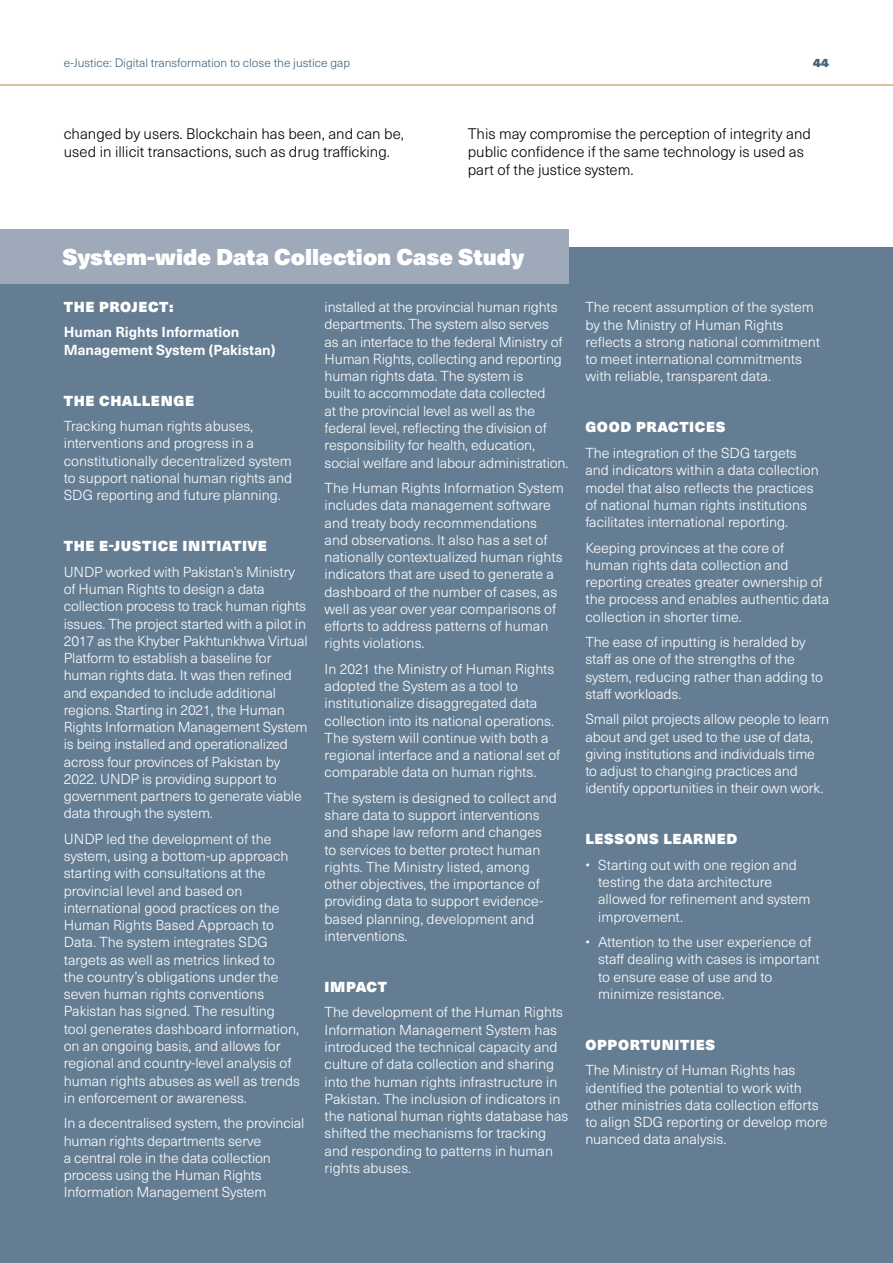
<style>
.page{position:relative;width:893px;height:1263px;background:#fff}
.page>*{position:absolute;margin:0;border:0;box-sizing:border-box;transform-origin:0 0}
.t1{font:22.5px "Neue Haas Unica W1 G X Black";color:#fff}
.t2{font:300 15px/18px "Neue Haas Unica W1 G";color:#000}
.t3{font:300 14.25px/17.2px "Neue Haas Unica W1 G";color:#fff}
.t4{font:14.25px "Neue Haas Unica W1 G X Black";letter-spacing:.045em;color:#fff}
.t5{font:700 14.25px/17.2px "Neue Haas Unica W1 G";color:#fff}
.t6{font:300 12px "Neue Haas Unica W1 G";color:#3f647d}
.t7{font:12px "Neue Haas Unica W1 G X Black";color:#3f647d}
</style>
<div class="page">
<hr style="left:0;top:84px;width:893px;height:2px;background:#cdac79">
<div style="left:0;top:247px;width:893px;height:1016px;background:#657d93"></div>
<div style="left:0;top:229px;width:569px;height:54px;background:#9ea9b9"></div>
<p class="t6" style="left:64px;top:54px;width:288px">e-Justice: Digital transformation to close the justice gap</p>
<p class="t7" style="left:813px;top:53px;width:18px">44</p>
<p class="t2" style="left:64px;top:124px;width:342px">changed by users. Blockchain has been, and can be, used in illicit transactions, such as drug trafficking.</p>
<p class="t2" style="left:468px;top:124px;width:345px">This may compromise the perception of integrity and public confidence if the same technology is used as part of the justice system.</p>
<h1 class="t1" style="left:62px;top:238px;width:463px">System-wide Data Collection Case Study</h1>
<p class="t4" style="left:64px;top:295px;width:111px">THE PROJECT:</p>
<p class="t5" style="left:64px;top:323px;width:213px">Human Rights Information<br>Management System (Pakistan)</p>
<p class="t4" style="left:64px;top:389px;width:132px">THE CHALLENGE</p>
<p class="t3" style="left:64px;top:417px;width:230px">Tracking human rights abuses, interventions and progress in a constitutionally decentralized system to support national human rights and SDG reporting and future planning.</p>
<p class="t4" style="left:64px;top:535px;width:205px">THE E-JUSTICE INITIATIVE</p>
<p class="t3" style="left:64px;top:562px;width:245px">UNDP worked with Pakistan’s Ministry of Human Rights to design a data collection process to track human rights issues. The project started with a pilot in 2017 as the Khyber Pakhtunkhwa Virtual Platform to establish a baseline for human rights data. It was then refined and expanded to include additional regions. Starting in 2021, the Human Rights Information Management System is being installed and operationalized across four provinces of Pakistan by 2022. UNDP is providing support to government partners to generate viable data through the system.</p>
<p class="t3" style="left:64px;top:829px;width:238px">UNDP led the development of the system, using a bottom-up approach starting with consultations at the provincial level and based on international good practices on the Human Rights Based Approach to Data. The system integrates SDG targets as well as metrics linked to<br>the country’s obligations under the seven human rights conventions Pakistan has signed. The resulting tool generates dashboard information, on an ongoing basis, and allows for regional and country-level analysis of human rights abuses as well as trends in enforcement or awareness.</p>
<p class="t3" style="left:64px;top:1114px;width:242px">In a decentralised system, the provincial human rights departments serve<br>a central role in the data collection process using the Human Rights Information Management System</p>
<p class="t3" style="left:325px;top:298px;width:245px">installed at the provincial human rights departments. The system also serves<br>as an interface to the federal Ministry of Human Rights, collecting and reporting human rights data. The system is<br>built to accommodate data collected<br>at the provincial level as well as the federal level, reflecting the division of responsibility for health, education, social welfare and labour administration.</p>
<p class="t3" style="left:325px;top:479px;width:241px">The Human Rights Information System includes data management software and treaty body recommendations and observations. It also has a set of nationally contextualized human rights indicators that are used to generate a dashboard of the number of cases, as well as year over year comparisons of efforts to address patterns of human rights violations.</p>
<p class="t3" style="left:325px;top:659px;width:237px">In 2021 the Ministry of Human Rights adopted the System as a tool to institutionalize disaggregated data collection into its national operations.<br>The system will continue with both a regional interface and a national set of comparable data on human rights.</p>
<p class="t3" style="left:325px;top:788px;width:234px">The system is designed to collect and share data to support interventions and shape law reform and changes to services to better protect human rights. The Ministry listed, among other objectives, the importance of providing data to support evidence&shy;based planning, development and interventions.</p>
<p class="t4" style="left:325px;top:975px;width:64px">IMPACT</p>
<p class="t3" style="left:325px;top:1003px;width:245px">The development of the Human Rights Information Management System has introduced the technical capacity and culture of data collection and sharing into the human rights infrastructure in Pakistan. The inclusion of indicators in the national human rights database has shifted the mechanisms for tracking and responding to patterns in human rights abuses.</p>
<p class="t3" style="left:585px;top:298px;width:236px">The recent assumption of the system by the Ministry of Human Rights reflects a strong national commitment to meet international commitments with reliable, transparent data.</p>
<p class="t4" style="left:585px;top:416px;width:142px">GOOD PRACTICES</p>
<p class="t3" style="left:585px;top:444px;width:235px">The integration of the SDG targets and indicators within a data collection model that also reflects the practices of national human rights institutions facilitates international reporting.</p>
<p class="t3" style="left:585px;top:538px;width:245px">Keeping provinces at the core of human rights data collection and reporting creates greater ownership of the process and enables authentic data collection in shorter time.</p>
<p class="t3" style="left:585px;top:633px;width:239px">The ease of inputting is heralded by staff as one of the strengths of the system, reducing rather than adding to staff workloads.</p>
<p class="t3" style="left:585px;top:710px;width:245px">Small pilot projects allow people to learn about and get used to the use of data, giving institutions and individuals time to adjust to changing practices and identify opportunities in their own work.</p>
<p class="t4" style="left:585px;top:828px;width:154px">LESSONS LEARNED</p>
<p class="t3" style="left:598px;top:855px;width:214px;text-indent:-13px">• Starting out with one region and testing the data architecture allowed for refinement and system improvement.</p>
<p class="t3" style="left:598px;top:933px;width:223px;text-indent:-13px">• Attention to the user experience of staff dealing with cases is important to ensure ease of use and to minimize resistance.</p>
<p class="t4" style="left:585px;top:1033px;width:131px">OPPORTUNITIES</p>
<p class="t3" style="left:585px;top:1061px;width:244px">The Ministry of Human Rights has identified the potential to work with other ministries data collection efforts to align SDG reporting or develop more nuanced data analysis.</p>
</div>
